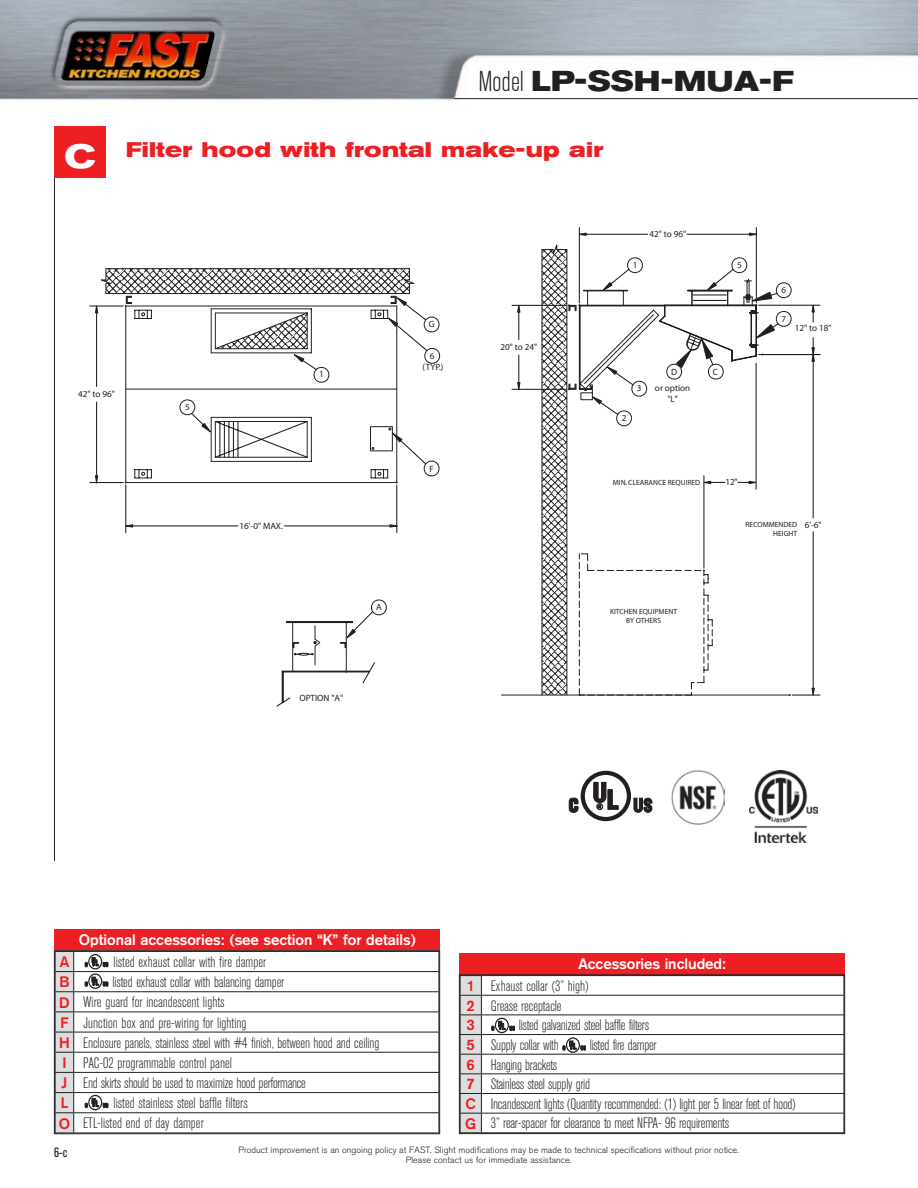
<style>
.page{position:relative;width:918px;height:1188px;background:#fff}
.page>*{position:absolute;margin:0;border:0;box-sizing:border-box;transform-origin:0 0}
.t1{font:700 expanded 28.5px "Akzidenz Grotesk BE";color:#231f20}
.t2{font:700 expanded 21px "Akzidenz Grotesk BE";letter-spacing:.015em;color:#ee1f23}
.t3{font:300 condensed 15px/20.1px "Akzidenz Grotesk BE";letter-spacing:-.01em;color:#231f20}
.t4{font:700 15px "Akzidenz Grotesk";color:#fff}
.t5{font:700 15px "Akzidenz Grotesk";color:#ee1f23}
.t6{font:condensed 13.5px "Akzidenz Grotesk BE";color:#231f20}
.t7{font:9.15px/11.6px "Myriad";color:#231f20;text-align:center}
.t8{font:300 9px/10.8px "Akzidenz Grotesk BE";color:#231f20;text-align:center}
.t9{font:7.5px/9.1px "Myriad";color:#231f20;text-align:right}
.s1{font-weight:300;font-stretch:condensed}
.s2{font-size:33px;color:#fff}
.s3{font-family:"Akzidenz Grotesk";font-weight:700;font-stretch:normal;color:#ee1f23}
</style>
<div class="page">
<img style="left:0;top:0;width:918px;height:101px">
<img style="left:61px;top:31px;width:154px;height:49px">
<hr style="left:454px;top:98px;width:464px;height:1px;background:#231f20">
<hr style="left:90px;top:305px;width:33px;height:2px;background:#231f20">
<hr style="left:90px;top:482px;width:33px;height:1px;background:#231f20">
<hr style="left:125px;top:485px;width:1px;height:48px;background:#231f20">
<hr style="left:396px;top:485px;width:1px;height:48px;background:#231f20">
<svg style="left:94px;top:268px;width:346px;height:260px"></svg>
<hr style="left:501px;top:695px;width:289px;height:1px;background:#231f20">
<hr style="left:579px;top:227px;width:1px;height:76px;background:#231f20">
<hr style="left:756px;top:227px;width:1px;height:76px;background:#231f20">
<hr style="left:586px;top:234px;width:62px;height:1px;background:#231f20">
<hr style="left:687px;top:234px;width:63px;height:1px;background:#231f20">
<svg style="left:578px;top:232px;width:9px;height:5px"></svg>
<svg style="left:748px;top:232px;width:10px;height:5px"></svg>
<hr style="left:512px;top:305px;width:55px;height:1px;background:#231f20">
<hr style="left:512px;top:389px;width:55px;height:1px;background:#231f20">
<svg style="left:516px;top:304px;width:5px;height:36px"></svg>
<svg style="left:516px;top:355px;width:5px;height:36px"></svg>
<svg style="left:542px;top:243px;width:278px;height:453px"></svg>
<hr style="left:54px;top:164px;width:1px;height:697px;background:#231f20">
<div style="left:54px;top:126px;width:52px;height:52px;background:#ee1f23"></div>
<svg style="left:276px;top:600px;width:111px;height:107px"></svg>
<div style="left:54px;top:929px;width:386px;height:114px;background:#ee1f23"></div>
<div style="left:74px;top:952px;width:364px;height:180px;background:#fff"></div>
<hr style="left:74px;top:971px;width:365px;height:1px;background:#231f20">
<hr style="left:74px;top:991px;width:365px;height:1px;background:#231f20">
<hr style="left:74px;top:1012px;width:365px;height:1px;background:#231f20">
<hr style="left:74px;top:1032px;width:365px;height:1px;background:#231f20">
<hr style="left:74px;top:1052px;width:365px;height:1px;background:#231f20">
<hr style="left:74px;top:1072px;width:365px;height:1px;background:#231f20">
<hr style="left:74px;top:1092px;width:365px;height:1px;background:#231f20">
<hr style="left:74px;top:1112px;width:365px;height:1px;background:#231f20">
<svg style="left:56px;top:952px;width:18px;height:180px"></svg>
<div style="left:54px;top:950px;width:386px;height:184px;border:1px solid #231f20"></div>
<svg style="left:569px;top:771px;width:83px;height:50px"></svg>
<img style="left:671px;top:771px;width:54px;height:54px">
<img style="left:749px;top:771px;width:68px;height:71px">
<div style="left:459px;top:953px;width:386px;height:80px;background:#ee1f23"></div>
<svg style="left:482px;top:976px;width:361px;height:137px"></svg>
<hr style="left:481px;top:995px;width:363px;height:1px;background:#231f20">
<hr style="left:481px;top:1015px;width:363px;height:1px;background:#231f20">
<hr style="left:481px;top:1034px;width:363px;height:1px;background:#231f20">
<hr style="left:481px;top:1054px;width:363px;height:1px;background:#231f20">
<hr style="left:481px;top:1073px;width:363px;height:1px;background:#231f20">
<hr style="left:481px;top:1093px;width:363px;height:1px;background:#231f20">
<hr style="left:481px;top:1113px;width:363px;height:1px;background:#231f20">
<svg style="left:461px;top:976px;width:21px;height:156px"></svg>
<div style="left:459px;top:974px;width:386px;height:160px;border:1px solid #231f20"></div>
<svg style="left:492px;top:1018px;width:23px;height:15px"></svg>
<svg style="left:563px;top:1037px;width:23px;height:16px"></svg>
<svg style="left:85px;top:954px;width:23px;height:35px"></svg>
<svg style="left:85px;top:1095px;width:23px;height:15px"></svg>
<h1 class="t1" style="left:478px;top:64px;width:317px"><span class="s1">Model</span> LP-SSH-MUA-F</h1>
<h2 class="t2" style="left:64px;top:138px;width:540px"><span class="s2">C</span> Filter hood with frontal make-up air</h2>
<p class="t7" style="left:78px;top:389px;width:38px">42" to 96"</p>
<p class="t7" style="left:185px;top:401px;width:6px">5</p>
<p class="t7" style="left:319px;top:369px;width:6px">1</p>
<p class="t7" style="left:239px;top:520px;width:45px">16'-0" MAX.</p>
<p class="t7" style="left:429px;top:319px;width:7px">G</p>
<p class="t7" style="left:423px;top:350px;width:23px">6 (TYP.)</p>
<p class="t7" style="left:429px;top:463px;width:6px">F</p>
<p class="t7" style="left:500px;top:342px;width:38px">20" to 24"</p>
<p class="t7" style="left:649px;top:229px;width:38px">42" to 96"</p>
<p class="t7" style="left:633px;top:260px;width:6px">1</p>
<p class="t7" style="left:737px;top:260px;width:6px">5</p>
<p class="t7" style="left:622px;top:413px;width:6px">2</p>
<p class="t7" style="left:637px;top:383px;width:6px">3</p>
<p class="t7" style="left:671px;top:366px;width:8px">D</p>
<p class="t7" style="left:713px;top:366px;width:7px">C</p>
<p class="t7" style="left:655px;top:383px;width:37px;line-height:10.9px">or option "L"</p>
<p class="t9" style="left:613px;top:478px;width:89px">MIN. CLEARANCE REQUIRED</p>
<p class="t7" style="left:725px;top:477px;width:14px">12"</p>
<p class="t7" style="left:781px;top:285px;width:6px">6</p>
<p class="t7" style="left:781px;top:314px;width:6px">7</p>
<p class="t7" style="left:795px;top:323px;width:38px">12" to 18"</p>
<p class="t9" style="left:746px;top:521px;width:53px">RECOMMENDED<br>HEIGHT</p>
<p class="t7" style="left:805px;top:519px;width:18px">6'-6"</p>
<p class="t7" style="left:376px;top:602px;width:7px">A</p>
<p class="t7" style="left:299px;top:693px;width:45px">OPTION "A"</p>
<p class="t9" style="left:610px;top:607px;width:69px;text-align:center">KITCHEN EQUIPMENT<br>BY OTHERS</p>
<p class="t4" style="left:79px;top:931px;width:339px">Optional accessories: (see section “K” for details)</p>
<p class="t5" style="left:60px;top:953px;width:11px">A</p>
<p class="t3" style="left:114px;top:952px;width:154px">listed exhaust collar with fire damper</p>
<p class="t5" style="left:59px;top:973px;width:12px">B</p>
<p class="t3" style="left:59px;top:973px;width:322px;text-indent:53px">listed exhaust collar with balancing damper<br><span class="s3">D</span> Wire guard for incandescent lights<br><span class="s3">F</span> Junction box and pre-wiring for lighting<br><span class="s3">H</span> Enclosure panels, stainless steel with #4 finish, between hood and ceiling <span class="s3">I</span> PAC-02 programmable control panel<br><span class="s3">J</span> End skirts should be used to maximize hood performance</p>
<p class="t5" style="left:61px;top:1094px;width:9px">L</p>
<p class="t3" style="left:59px;top:1093px;width:191px;text-indent:55px">listed stainless steel baffle filters<br><span class="s3">O</span> ETL-listed end of day damper</p>
<p class="t4" style="left:578px;top:955px;width:150px">Accessories included:</p>
<p class="t3" style="left:467px;top:976px;width:123px;line-height:19.6px"><span class="s3">1</span> Exhaust collar (3” high)<br><span class="s3">2</span> Grease receptacle</p>
<p class="t5" style="left:467px;top:1016px;width:10px">3</p>
<p class="t3" style="left:467px;top:1016px;width:184px;line-height:19.6px;text-indent:52px">listed galvanized steel baffle filters<br><span class="s3">5</span> Supply collar with</p>
<p class="t3" style="left:590px;top:1035px;width:68px">listed fire damper</p>
<p class="t3" style="left:465px;top:1055px;width:332px;line-height:19.6px"><span class="s3">6</span> Hanging brackets<br><span class="s3">7</span> Stainless steel supply grid<br><span class="s3">C</span> Incandescent lights (Quantity recommended: (1) light per 5 linear feet of hood)<br><span class="s3">G</span> 3” rear-spacer for clearance to meet NFPA- 96 requirements</p>
<p class="t6" style="left:54px;top:1144px;width:15px">6-c</p>
<p class="t8" style="left:238px;top:1144px;width:502px">Product improvement is an ongoing policy at FAST. Slight modifications may be made to technical specifications without prior notice.<br>Please contact us for immediate assistance.</p>
</div>
